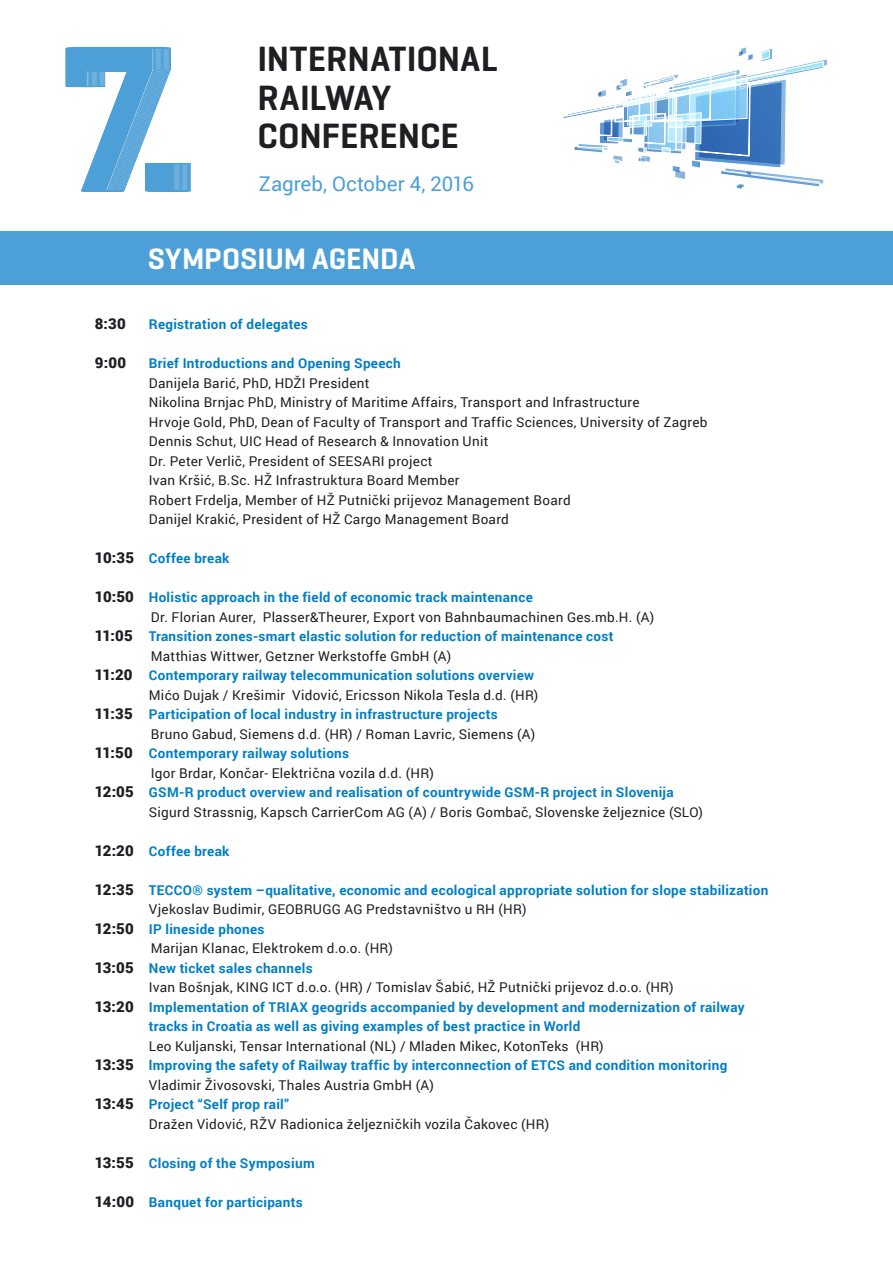
<style>
.page{position:relative;width:893px;height:1263px;background:#fff}
.page>*{position:absolute;margin:0;border:0;box-sizing:border-box;transform-origin:0 0}
.t1{font:600 35.85px/39px "Geogrotesque";color:#1f1f23}
.t2{font:600 30.15px "Geogrotesque";color:#fff}
.t3{font:20.4px "Roboto";color:#4d9fd7}
.t4{font:900 15px "Roboto";color:#1f1f23}
.t5{font:13.5px/19.5px "Roboto";letter-spacing:.02em;color:#1f1f23}
.t6{font:700 13.5px "Roboto";letter-spacing:.02em;color:#007ec5}
.s1{font-weight:900;font-size:15px;color:#1f1f23}
</style>
<div class="page">
<svg style="left:563px;top:47px;width:264px;height:142px"></svg>
<svg style="left:65px;top:48px;width:106px;height:143px"></svg>
<div style="left:163px;top:163px;width:27px;height:28px;border:1px solid #4d9fd7"></div>
<div style="left:161px;top:163px;width:28px;height:28px;border:1px solid #4d9fd7"></div>
<div style="left:160px;top:163px;width:28px;height:28px;border:1px solid #4d9fd7"></div>
<div style="left:159px;top:163px;width:28px;height:28px;border:1px solid #4d9fd7"></div>
<div style="left:158px;top:163px;width:28px;height:28px;border:1px solid #4d9fd7"></div>
<div style="left:158px;top:163px;width:27px;height:28px;border:1px solid #4d9fd7"></div>
<div style="left:157px;top:163px;width:27px;height:28px;border:1px solid #4d9fd7"></div>
<div style="left:156px;top:163px;width:27px;height:28px;border:1px solid #4d9fd7"></div>
<div style="left:155px;top:163px;width:27px;height:28px;border:1px solid #4d9fd7"></div>
<div style="left:153px;top:163px;width:28px;height:28px;border:1px solid #4d9fd7"></div>
<div style="left:152px;top:163px;width:28px;height:28px;border:1px solid #4d9fd7"></div>
<div style="left:151px;top:163px;width:28px;height:28px;border:1px solid #4d9fd7"></div>
<div style="left:150px;top:163px;width:28px;height:28px;border:1px solid #4d9fd7"></div>
<div style="left:150px;top:163px;width:27px;height:28px;border:1px solid #4d9fd7"></div>
<div style="left:149px;top:163px;width:27px;height:28px;border:1px solid #4d9fd7"></div>
<div style="left:148px;top:163px;width:27px;height:28px;border:1px solid #4d9fd7"></div>
<div style="left:147px;top:163px;width:27px;height:28px;border:1px solid #4d9fd7"></div>
<div style="left:146px;top:163px;width:27px;height:28px;border:1px solid #4d9fd7"></div>
<div style="left:145px;top:164px;width:28px;height:27px;background:#4d9fd7"></div>
<div style="left:0;top:231px;width:893px;height:53px;background:#4d9fd7"></div>
<h1 class="t1" style="left:257px;top:38px;width:242px">INTERNATIONAL<br>RAILWAY<br>CONFERENCE</h1>
<h3 class="t3" style="left:259px;top:169px;width:216px">Zagreb, October 4, 2016</h3>
<h2 class="t2" style="left:148px;top:240px;width:269px">SYMPOSIUM AGENDA</h2>
<p class="t4" style="left:95px;top:313px;width:32px">8:30</p>
<p class="t6" style="left:149px;top:315px;width:160px">Registration of delegates</p>
<p class="t4" style="left:95px;top:352px;width:33px">9:00</p>
<p class="t6" style="left:149px;top:354px;width:253px">Brief Introductions and Opening Speech</p>
<p class="t5" style="left:149px;top:373px;width:560px">Danijela Barić, PhD, HDŽI President<br>Nikolina Brnjac PhD, Ministry of Maritime Affairs, Transport and Infrastructure<br>Hrvoje Gold, PhD, Dean of Faculty of Transport and Traffic Sciences, University of Zagreb Dennis Schut, UIC Head of Research &amp; Innovation Unit<br>Dr. Peter Verlič, President of SEESARI project<br>Ivan Kršić, B.Sc. HŽ Infrastruktura Board Member<br>Robert Frdelja, Member of HŽ Putnički prijevoz Management Board<br>Danijel Krakić, President of HŽ Cargo Management Board</p>
<p class="t6" style="left:95px;top:549px;width:136px"><span class="s1">10:35</span> Coffee break</p>
<p class="t6" style="left:95px;top:588px;width:439px"><span class="s1">10:50</span> Holistic approach in the field of economic track maintenance</p>
<p class="t5" style="left:151px;top:607px;width:505px">Dr. Florian Aurer, Plasser&amp;Theurer, Export von Bahnbaumachinen Ges.mb.H. (A)</p>
<p class="t6" style="left:95px;top:627px;width:520px"><span class="s1">11:05</span> Transition zones-smart elastic solution for reduction of maintenance cost</p>
<p class="t5" style="left:151px;top:646px;width:302px">Matthias Wittwer, Getzner Werkstoffe GmbH (A)</p>
<p class="t6" style="left:95px;top:666px;width:441px"><span class="s1">11:20</span> Contemporary railway telecommunication solutions overview</p>
<p class="t5" style="left:149px;top:685px;width:391px">Mićo Dujak / Krešimir Vidović, Ericsson Nikola Tesla d.d. (HR)</p>
<p class="t6" style="left:95px;top:705px;width:404px"><span class="s1">11:35</span> Participation of local industry in infrastructure projects</p>
<p class="t5" style="left:151px;top:724px;width:386px">Bruno Gabud, Siemens d.d. (HR) / Roman Lavric, Siemens (A)</p>
<p class="t6" style="left:95px;top:744px;width:256px"><span class="s1">11:50</span> Contemporary railway solutions</p>
<p class="t5" style="left:151px;top:763px;width:285px">Igor Brdar, Končar- Električna vozila d.d. (HR)</p>
<p class="t6" style="left:95px;top:783px;width:580px"><span class="s1">12:05</span> GSM-R product overview and realisation of countrywide GSM-R project in Slovenija</p>
<p class="t5" style="left:149px;top:802px;width:556px">Sigurd Strassnig, Kapsch CarrierCom AG (A) / Boris Gombač, Slovenske željeznice (SLO)</p>
<p class="t6" style="left:95px;top:841px;width:136px"><span class="s1">12:20</span> Coffee break</p>
<p class="t6" style="left:95px;top:880px;width:675px"><span class="s1">12:35</span> TECCO® system –qualitative, economic and ecological appropriate solution for slope stabilization</p>
<p class="t5" style="left:149px;top:899px;width:379px">Vjekoslav Budimir, GEOBRUGG AG Predstavništvo u RH (HR)</p>
<p class="t6" style="left:95px;top:919px;width:171px"><span class="s1">12:50</span> IP lineside phones</p>
<p class="t5" style="left:151px;top:938px;width:244px">Marijan Klanac, Elektrokem d.o.o. (HR)</p>
<p class="t6" style="left:95px;top:958px;width:219px"><span class="s1">13:05</span> New ticket sales channels</p>
<p class="t5" style="left:149px;top:977px;width:526px">Ivan Bošnjak, KING ICT d.o.o. (HR) / Tomislav Šabić, HŽ Putnički prijevoz d.o.o. (HR)</p>
<p class="t6" style="left:95px;top:997px;width:651px"><span class="s1">13:20</span> Implementation of TRIAX geogrids accompanied by development and modernization of railway</p>
<p class="t6" style="left:149px;top:1017px;width:433px">tracks in Croatia as well as giving examples of best practice in World</p>
<p class="t5" style="left:149px;top:1036px;width:456px">Leo Kuljanski, Tensar International (NL) / Mladen Mikec, KotonTeks (HR)</p>
<p class="t6" style="left:95px;top:1056px;width:634px"><span class="s1">13:35</span> lmproving the safety of Railway traffic by interconnection of ETCS and condition monitoring</p>
<p class="t5" style="left:149px;top:1075px;width:287px">Vladimir Živosovski, Thales Austria GmbH (A)</p>
<p class="t6" style="left:95px;top:1095px;width:196px"><span class="s1">13:45</span> Project “Self prop rail”</p>
<p class="t5" style="left:149px;top:1114px;width:402px">Dražen Vidović, RŽV Radionica željezničkih vozila Čakovec (HR)</p>
<p class="t6" style="left:95px;top:1153px;width:221px"><span class="s1">13:55</span> Closing of the Symposium</p>
<p class="t6" style="left:95px;top:1192px;width:209px"><span class="s1">14:00</span> Banquet for participants</p>
</div>
